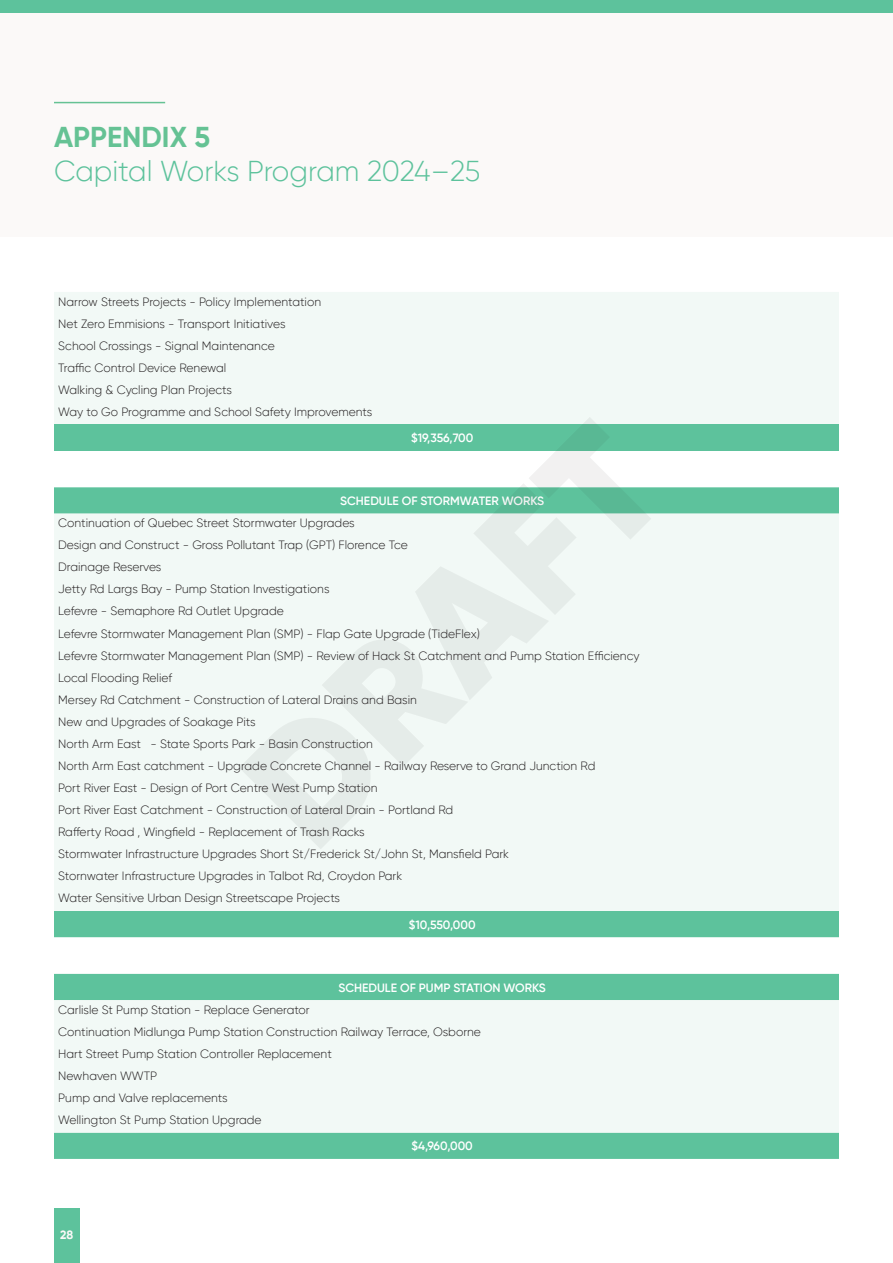
<style>
.page{position:relative;width:893px;height:1263px;background:#fff}
.page>*{position:absolute;margin:0;border:0;box-sizing:border-box;transform-origin:0 0}
.t1{font:900 165px "Gilroy";color:#231f20}
.t2{font:300 28.65px "Gilroy";letter-spacing:-.005em;color:#5dc29c}
.t3{font:700 28.65px "Gilroy";color:#65c294}
.t4{font:300 12px "Gilroy";color:#231f20}
.t5{font:600 12px "Gilroy";color:#fff}
.t6{font:700 12px "Gilroy";color:#fbf9f8}
</style>
<div class="page">
<div style="left:0;top:13px;width:893px;height:224px;background:#fbf9f8"></div>
<div style="left:54px;top:1209px;width:26px;height:54px;background:#5dc29c"></div>
<div style="left:0;top:0;width:893px;height:13px;background:#5dc29c"></div>
<hr style="left:54px;top:102px;width:111px;height:1px;background:#65c294">
<div style="left:54px;top:292px;width:785px;height:132px;background:#f2f9f6"></div>
<div style="left:54px;top:424px;width:785px;height:27px;background:#5dc29c"></div>
<div style="left:54px;top:487px;width:785px;height:450px;background:#5dc29c"></div>
<div style="left:54px;top:514px;width:785px;height:397px;background:#f2f9f6"></div>
<div style="left:54px;top:974px;width:785px;height:185px;background:#5dc29c"></div>
<div style="left:54px;top:1000px;width:785px;height:132px;background:#f2f9f6"></div>
<p class="t3" style="left:54px;top:119px;width:158px">APPENDIX 5</p>
<p class="t2" style="left:54px;top:154px;width:428px">Capital Works Program 2024–25</p>
<p class="t4" style="left:58px;top:294px;width:264px">Narrow Streets Projects - Policy Implementation</p>
<p class="t4" style="left:58px;top:316px;width:229px">Net Zero Emmisions - Transport Initiatives</p>
<p class="t4" style="left:58px;top:338px;width:218px">School Crossings - Signal Maintenance</p>
<p class="t4" style="left:58px;top:360px;width:170px">Traffic Control Device Renewal</p>
<p class="t4" style="left:58px;top:382px;width:175px">Walking &amp; Cycling Plan Projects</p>
<p class="t4" style="left:58px;top:404px;width:315px">Way to Go Programme and School Safety Improvements</p>
<h1 class="t1" style="left:199px;top:741px;width:508px;rotate:-45deg">DRAFT</h1>
<p class="t5" style="left:411px;top:430px;width:63px">$19,356,700</p>
<p class="t5" style="left:340px;top:493px;width:205px">SCHEDULE OF STORMWATER WORKS</p>
<p class="t4" style="left:58px;top:516px;width:298px">Continuation of Quebec Street Stormwater Upgrades</p>
<p class="t4" style="left:58px;top:538px;width:351px">Design and Construct - Gross Pollutant Trap (GPT) Florence Tce</p>
<p class="t4" style="left:58px;top:560px;width:105px">Drainage Reserves</p>
<p class="t4" style="left:58px;top:582px;width:273px">Jetty Rd Largs Bay - Pump Station Investigations</p>
<p class="t4" style="left:58px;top:604px;width:227px">Lefevre - Semaphore Rd Outlet Upgrade</p>
<p class="t4" style="left:58px;top:626px;width:423px">Lefevre Stormwater Management Plan (SMP) - Flap Gate Upgrade (TideFlex)</p>
<p class="t4" style="left:58px;top:648px;width:583px">Lefevre Stormwater Management Plan (SMP) - Review of Hack St Catchment and Pump Station Efficiency</p>
<p class="t4" style="left:58px;top:670px;width:115px">Local Flooding Relief</p>
<p class="t4" style="left:58px;top:692px;width:360px">Mersey Rd Catchment - Construction of Lateral Drains and Basin</p>
<p class="t4" style="left:58px;top:714px;width:199px">New and Upgrades of Soakage Pits</p>
<p class="t4" style="left:58px;top:736px;width:316px">North Arm East - State Sports Park - Basin Construction</p>
<p class="t4" style="left:58px;top:758px;width:539px">North Arm East catchment - Upgrade Concrete Channel - Railway Reserve to Grand Junction Rd</p>
<p class="t4" style="left:58px;top:780px;width:321px">Port River East - Design of Port Centre West Pump Station</p>
<p class="t4" style="left:58px;top:803px;width:396px">Port River East Catchment - Construction of Lateral Drain - Portland Rd</p>
<p class="t4" style="left:58px;top:825px;width:308px">Rafferty Road , Wingfield - Replacement of Trash Racks</p>
<p class="t4" style="left:58px;top:847px;width:452px">Stormwater Infrastructure Upgrades Short St/Frederick St/John St, Mansfield Park</p>
<p class="t4" style="left:58px;top:869px;width:345px">Stornwater Infrastructure Upgrades in Talbot Rd, Croydon Park</p>
<p class="t4" style="left:58px;top:891px;width:283px">Water Sensitive Urban Design Streetscape Projects</p>
<p class="t5" style="left:409px;top:917px;width:68px">$10,550,000</p>
<p class="t5" style="left:339px;top:980px;width:209px">SCHEDULE OF PUMP STATION WORKS</p>
<p class="t4" style="left:58px;top:1002px;width:253px">Carlisle St Pump Station - Replace Generator</p>
<p class="t4" style="left:58px;top:1024px;width:424px">Continuation Midlunga Pump Station Construction Railway Terrace, Osborne</p>
<p class="t4" style="left:58px;top:1046px;width:275px">Hart Street Pump Station Controller Replacement</p>
<p class="t4" style="left:58px;top:1068px;width:101px">Newhaven WWTP</p>
<p class="t4" style="left:58px;top:1090px;width:171px">Pump and Valve replacements</p>
<p class="t4" style="left:58px;top:1112px;width:205px">Wellington St Pump Station Upgrade</p>
<p class="t5" style="left:412px;top:1139px;width:63px">$4,960,000</p>
<p class="t6" style="left:60px;top:1227px;width:15px">28</p>
</div>
